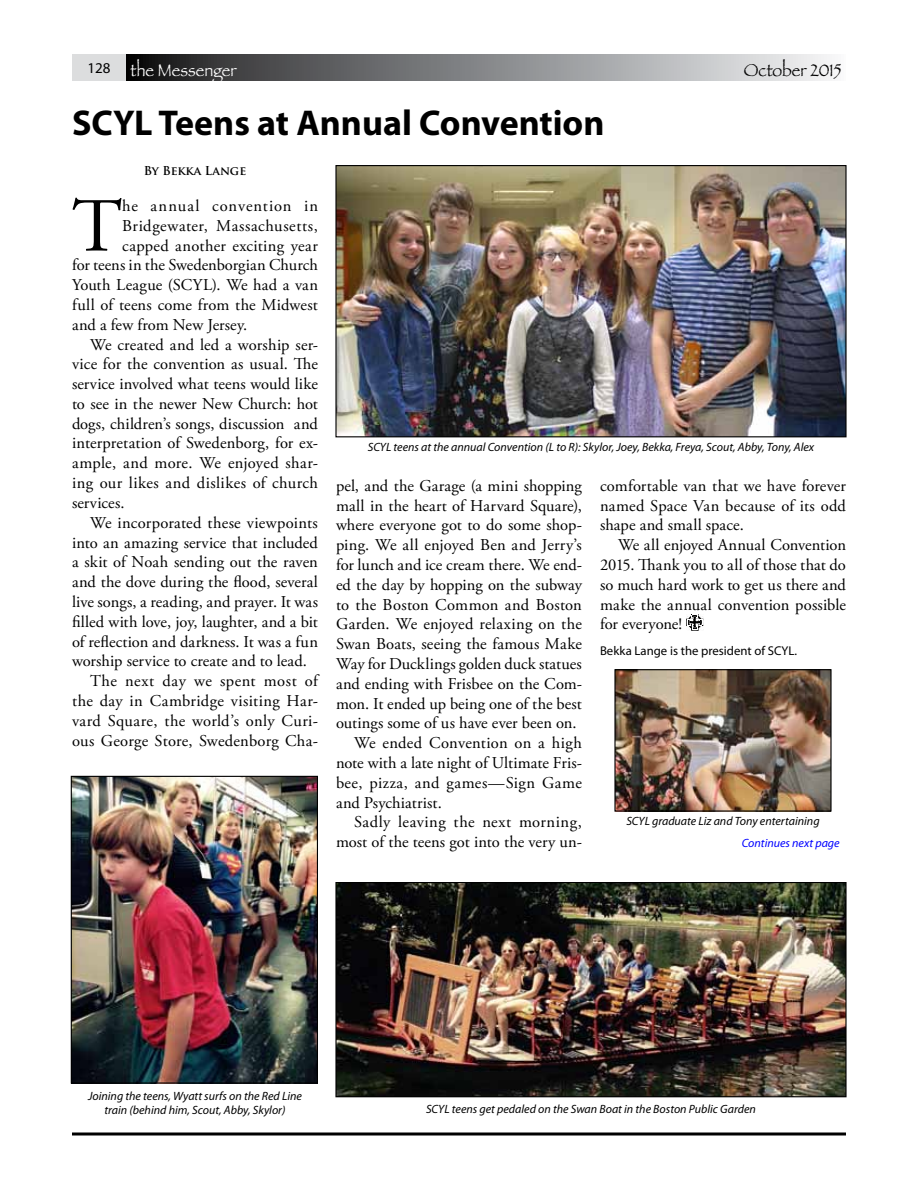
<style>
.page{position:relative;width:918px;height:1188px;background:#fff}
.page>*{position:absolute;margin:0;border:0;box-sizing:border-box;transform-origin:0 0}
.t1{font:76.2px "Adobe Garamond Pro";color:#000}
.t2{font:700 36px "Myriad Pro";color:#000}
.t3{font:18px "Papyrus";color:#fff;scale:.9 1}
.t4{font:18px "Papyrus";color:#000;scale:.9 1}
.t5{font:16.5px/19.8px "Adobe Garamond Pro";letter-spacing:.01em;color:#000;text-align:justify}
.t6{font:16.5px "Adobe Garamond Pro";letter-spacing:.03em;color:#000}
.t7{font:16.5px "Adobe Garamond Pro";letter-spacing:.035em;color:#000}
.t8{font:16.5px "Adobe Garamond Pro";letter-spacing:.055em;color:#000}
.t9{font:12.75px "Myriad Pro";color:#000}
.t10{font:italic 12px/14.4px "Myriad Pro";color:#000;text-align:center}
.t11{font:italic 12px "Myriad Pro";color:#00f}
.t12{font:700 12px "Trajan Pro";letter-spacing:-.01em;color:#000}
</style>
<div class="page">
<svg style="left:126px;top:54px;width:704px;height:27px;background:#838587"></svg>
<div style="left:72px;top:54px;width:54px;height:27px;background:#dcddde"></div>
<svg style="left:72px;top:1132px;width:774px;height:4px;background:#3f3f3f"></svg>
<svg style="left:686px;top:615px;width:17px;height:16px"></svg>
<img style="left:73px;top:778px;width:243px;height:304px">
<div style="left:71px;top:776px;width:247px;height:308px;border:1px solid #000"></div>
<img style="left:337px;top:884px;width:508px;height:211px">
<div style="left:335px;top:882px;width:512px;height:215px;border:1px solid #000"></div>
<img style="left:616px;top:671px;width:214px;height:139px">
<div style="left:614px;top:669px;width:218px;height:143px;border:1px solid #000"></div>
<img style="left:337px;top:167px;width:508px;height:268px">
<div style="left:335px;top:165px;width:512px;height:272px;border:1px solid #000"></div>
<p class="t3" style="left:87px;top:59px;width:167px"><sup>128</sup> the Messenger</p>
<p class="t4" style="left:744px;top:59px;width:110px">October 2015</p>
<h2 class="t2" style="left:72px;top:99px;width:534px">SCYL Teens at Annual Convention</h2>
<p class="t12" style="left:144px;top:163px;width:104px">By Bekka Lange</p>
<h1 class="t1" style="left:72px;top:181px;width:52px">T</h1>
<p class="t8" style="left:122px;top:196px;width:197px">he annual convention in</p>
<p class="t7" style="left:122px;top:216px;width:197px">Bridgewater, Massachusetts,</p>
<p class="t5" style="left:122px;top:236px;width:197px">capped another exciting year</p>
<p class="t5" style="left:72px;top:256px;width:247px">for teens in the Swedenborgian Church</p>
<p class="t5" style="left:72px;top:276px;width:247px">Youth League (SCYL). We had a van</p>
<p class="t5" style="left:72px;top:295px;width:247px">full of teens come from the Midwest</p>
<p class="t5" style="left:72px;top:315px;width:177px">and a few from New Jersey.</p>
<p class="t5" style="left:90px;top:335px;width:229px">We created and led a worship ser-</p>
<p class="t5" style="left:72px;top:355px;width:248px">vice for the convention as usual. The</p>
<p class="t5" style="left:72px;top:375px;width:248px">service involved what teens would like</p>
<p class="t5" style="left:72px;top:394px;width:248px">to see in the newer New Church: hot</p>
<p class="t5" style="left:72px;top:414px;width:247px">dogs, children’s songs, discussion and</p>
<p class="t5" style="left:72px;top:434px;width:247px">interpretation of Swedenborg, for ex-</p>
<p class="t5" style="left:72px;top:454px;width:247px">ample, and more. We enjoyed shar-</p>
<p class="t5" style="left:72px;top:474px;width:247px">ing our likes and dislikes of church</p>
<p class="t5" style="left:72px;top:493px;width:54px">services.</p>
<p class="t5" style="left:90px;top:513px;width:229px">We incorporated these viewpoints</p>
<p class="t5" style="left:72px;top:533px;width:247px">into an amazing service that included</p>
<p class="t5" style="left:72px;top:553px;width:247px">a skit of Noah sending out the raven</p>
<p class="t5" style="left:72px;top:573px;width:247px">and the dove during the flood, several</p>
<p class="t5" style="left:72px;top:592px;width:248px">live songs, a reading, and prayer. It was</p>
<p class="t5" style="left:72px;top:612px;width:247px">filled with love, joy, laughter, and a bit</p>
<p class="t5" style="left:72px;top:632px;width:248px">of reflection and darkness. It was a fun</p>
<p class="t5" style="left:72px;top:652px;width:236px">worship service to create and to lead.</p>
<p class="t5" style="left:90px;top:672px;width:230px">The next day we spent most of</p>
<p class="t5" style="left:72px;top:691px;width:247px">the day in Cambridge visiting Har-</p>
<p class="t5" style="left:72px;top:711px;width:247px">vard Square, the world’s only Curi-</p>
<p class="t5" style="left:72px;top:731px;width:247px">ous George Store, Swedenborg Cha-</p>
<p class="t10" style="left:368px;top:439px;width:448px">SCYL teens at the annual Convention (L to R): Skylor, Joey, Bekka, Freya, Scout, Abby, Tony, Alex</p>
<p class="t5" style="left:336px;top:476px;width:247px">pel, and the Garage (a mini shopping</p>
<p class="t5" style="left:336px;top:496px;width:248px">mall in the heart of Harvard Square),</p>
<p class="t5" style="left:336px;top:516px;width:247px">where everyone got to do some shop-</p>
<p class="t5" style="left:336px;top:536px;width:247px">ping. We all enjoyed Ben and Jerry’s</p>
<p class="t5" style="left:336px;top:555px;width:247px">for lunch and ice cream there. We end-</p>
<p class="t5" style="left:336px;top:575px;width:247px">ed the day by hopping on the subway</p>
<p class="t5" style="left:336px;top:595px;width:247px">to the Boston Common and Boston</p>
<p class="t5" style="left:336px;top:615px;width:247px">Garden. We enjoyed relaxing on the</p>
<p class="t5" style="left:336px;top:635px;width:247px">Swan Boats, seeing the famous Make</p>
<p class="t5" style="left:336px;top:654px;width:247px">Way for Ducklings golden duck statues</p>
<p class="t5" style="left:336px;top:674px;width:247px">and ending with Frisbee on the Com-</p>
<p class="t5" style="left:336px;top:694px;width:247px">mon. It ended up being one of the best</p>
<p class="t5" style="left:336px;top:714px;width:242px">outings some of us have ever been on.</p>
<p class="t5" style="left:354px;top:734px;width:229px">We ended Convention on a high</p>
<p class="t5" style="left:336px;top:753px;width:247px">note with a late night of Ultimate Fris-</p>
<p class="t6" style="left:336px;top:773px;width:248px">bee, pizza, and games—Sign Game</p>
<p class="t5" style="left:336px;top:793px;width:107px">and Psychiatrist.</p>
<p class="t6" style="left:354px;top:812px;width:229px">Sadly leaving the next morning,</p>
<p class="t5" style="left:336px;top:833px;width:247px">most of the teens got into the very un-</p>
<p class="t5" style="left:600px;top:476px;width:248px">comfortable van that we have forever named Space Van because of its odd shape and small space.</p>
<p class="t5" style="left:600px;top:536px;width:247px;text-indent:18px">We all enjoyed Annual Convention 2015. Thank you to all of those that do so much hard work to get us there and make the annual convention possible for everyone!</p>
<p class="t9" style="left:600px;top:643px;width:199px">Bekka Lange is the president of SCYL.</p>
<p class="t10" style="left:626px;top:813px;width:195px">SCYL graduate Liz and Tony entertaining</p>
<p class="t11" style="left:742px;top:835px;width:99px">Continues next page</p>
<p class="t10" style="left:88px;top:1088px;width:215px">Joining the teens, Wyatt surfs on the Red Line train (behind him, Scout, Abby, Skylor)</p>
<p class="t10" style="left:426px;top:1102px;width:331px">SCYL teens get pedaled on the Swan Boat in the Boston Public Garden</p>
</div>
